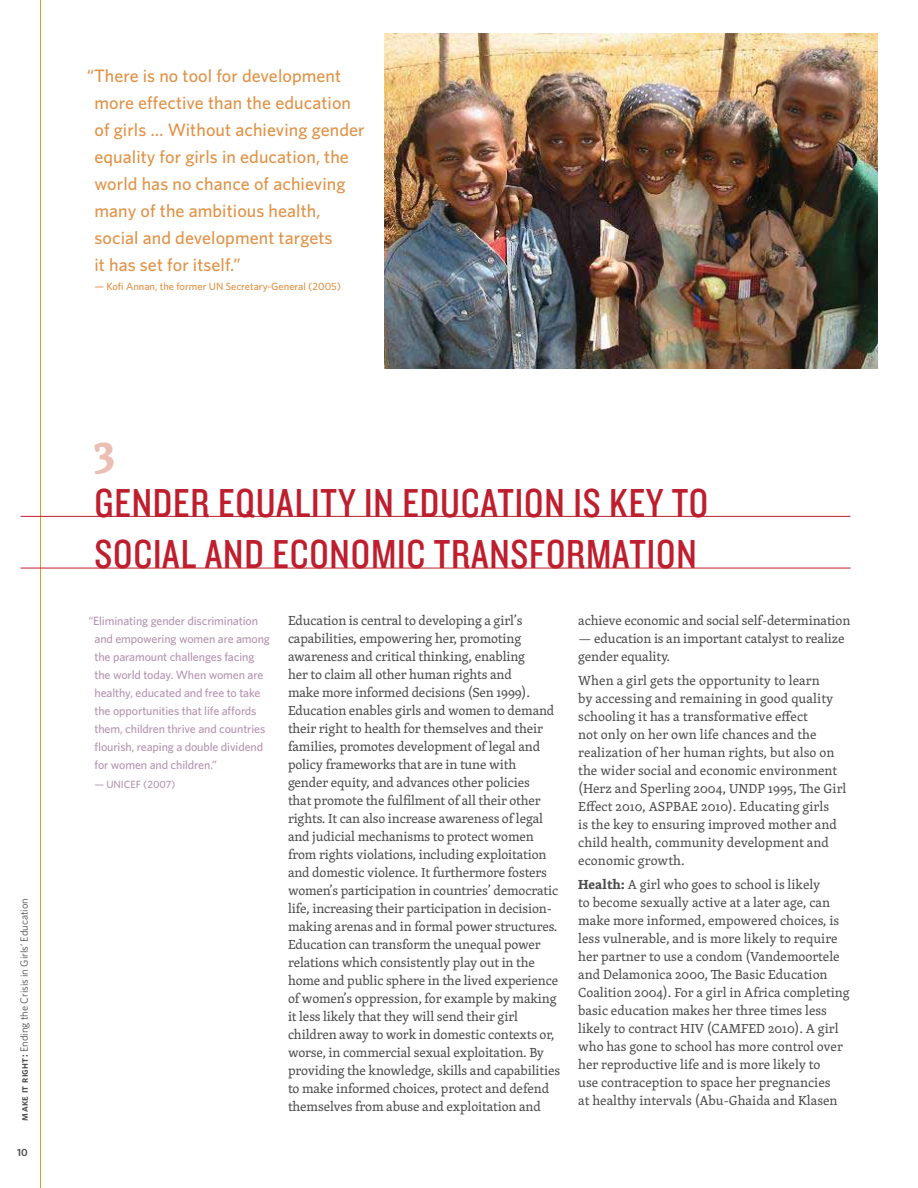
<style>
.page{position:relative;width:918px;height:1188px;background:#fff}
.page>*{position:absolute;margin:0;border:0;box-sizing:border-box;transform-origin:0 0}
.t1{font:700 45px "Skolar";color:#ebbeb3}
.t2{font:42px/51px "Knockout 29 Junior Ltweight";letter-spacing:.02em;color:#be1e2d}
.t3{font:500 18px/27px "Whitney";letter-spacing:.005em;color:#e19246}
.t4{font:13.5px/18px "Skolar";letter-spacing:-.01em;color:#4d4d4f}
.t5{font:500 12px/18px "Whitney";letter-spacing:-.01em;color:#b594b0}
.t6{font:500 10.5px "Whitney";color:#e19246}
.t7{font:10.5px "Whitney";color:#4d4d4f}
.t8{font:500 10.5px "Whitney";color:#b594b0}
.t9{font:600 10.5px "Whitney";color:#4d4d4f}
.s1{font-family:"Whitney Semibold SC"}
.s2{font-weight:700}
</style>
<div class="page">
<hr style="left:40px;top:0;width:1px;height:1188px;background:#d9a021">
<img style="left:385px;top:34px;width:493px;height:334px">
<hr style="left:21px;top:516px;width:829px;height:1px;background:#be1e2d">
<hr style="left:21px;top:568px;width:829px;height:1px;background:#be1e2d">
<p class="t3" style="left:94px;top:62px;width:272px;text-indent:-8px">“There is no tool for development more effective than the education of girls … Without achieving gender equality for girls in education, the world has no chance of achieving many of the ambitious health, social and development targets<br>it has set for itself.”</p>
<p class="t6" style="left:94px;top:280px;width:248px">— Kofi Annan, the former UN Secretary-General (2005)</p>
<p class="t7" style="left:18px;top:1120px;width:224px;rotate:-90deg"><span class="s1">make it right:</span> Ending the Crisis in Girls’ Education</p>
<p class="t9" style="left:17px;top:1145px;width:12px">10</p>
<h1 class="t1" style="left:94px;top:415px;width:22px">3</h1>
<h2 class="t2" style="left:94px;top:475px;width:615px">GENDER EQUALITY IN EDUCATION IS KEY TO<br>SOCIAL AND ECONOMIC TRANSFORMATION</h2>
<p class="t5" style="left:94px;top:611px;width:177px;text-indent:-6px">“Eliminating gender discrimination and empowering women are among the paramount challenges facing the world today. When women are healthy, educated and free to take the opportunities that life affords them, children thrive and countries flourish, reaping a double dividend for women and children.”</p>
<p class="t8" style="left:94px;top:778px;width:83px">— UNICEF (2007)</p>
<p class="t4" style="left:288px;top:611px;width:274px">Education is central to developing a girl’s capabilities, empowering her, promoting awareness and critical thinking, enabling<br>her to claim all other human rights and<br>make more informed decisions (Sen 1999).<br>Education enables girls and women to demand their right to health for themselves and their families, promotes development of legal and policy frameworks that are in tune with<br>gender equity, and advances other policies<br>that promote the fulfilment of all their other rights. It can also increase awareness of legal and judicial mechanisms to protect women from rights violations, including exploitation and domestic violence. It furthermore fosters women’s participation in countries’ democratic life, increasing their participation in decision&shy;making arenas and in formal power structures.<br>Education can transform the unequal power relations which consistently play out in the home and public sphere in the lived experience of women’s oppression, for example by making it less likely that they will send their girl children away to work in domestic contexts or, worse, in commercial sexual exploitation. By providing the knowledge, skills and capabilities to make informed choices, protect and defend themselves from abuse and exploitation and</p>
<p class="t4" style="left:578px;top:611px;width:274px">achieve economic and social self-determination</p>
<p class="t4" style="left:578px;top:629px;width:268px">— education is an important catalyst to realize gender equality.</p>
<p class="t4" style="left:578px;top:671px;width:270px">When a girl gets the opportunity to learn<br>by accessing and remaining in good quality schooling it has a transformative effect<br>not only on her own life chances and the realization of her human rights, but also on the wider social and economic environment (Herz and Sperling 2004, UNDP 1995, The Girl Effect 2010, ASPBAE 2010). Educating girls<br>is the key to ensuring improved mother and child health, community development and economic growth.</p>
<p class="t4" style="left:578px;top:875px;width:273px"><span class="s2">Health:</span> A girl who goes to school is likely<br>to become sexually active at a later age, can make more informed, empowered choices, is less vulnerable, and is more likely to require her partner to use a condom (Vandemoortele and Delamonica 2000, The Basic Education Coalition 2004). For a girl in Africa completing basic education makes her three times less likely to contract HIV (CAMFED 2010). A girl who has gone to school has more control over her reproductive life and is more likely to<br>use contraception to space her pregnancies<br>at healthy intervals (Abu-Ghaida and Klasen</p>
</div>
